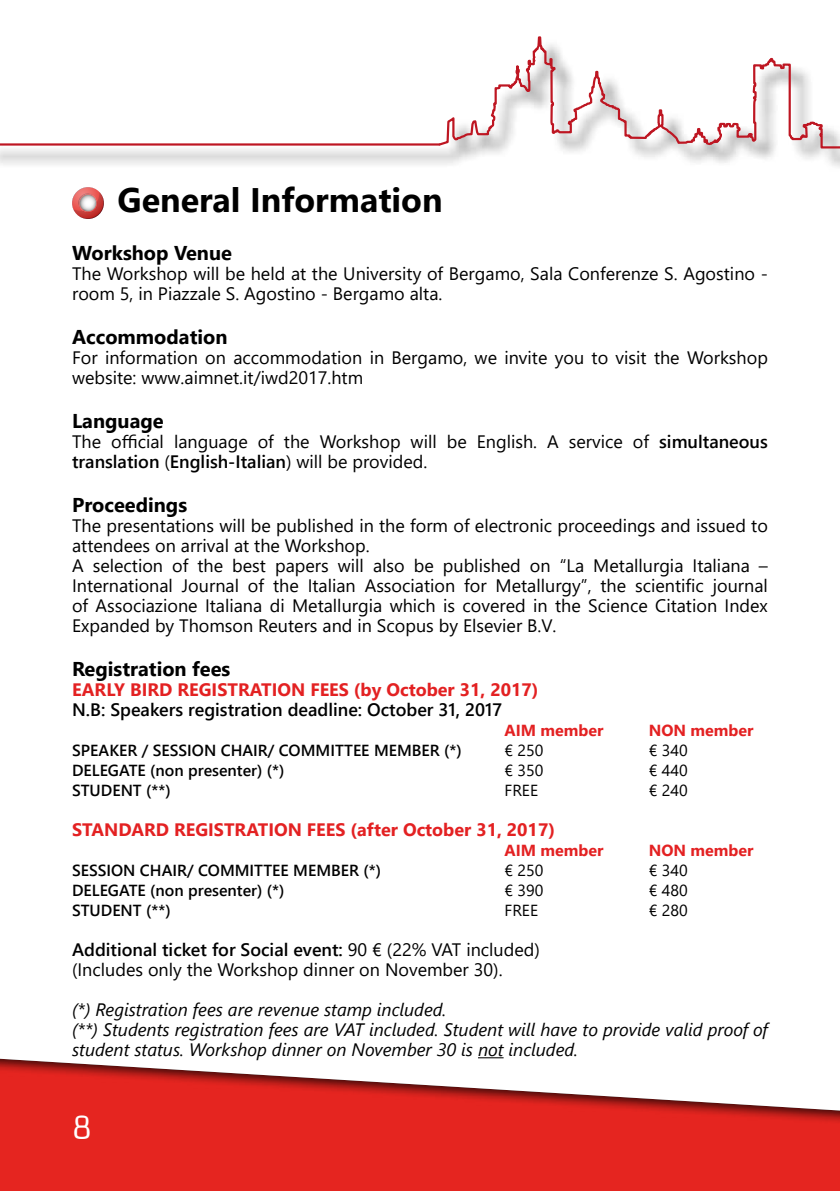
<style>
.page{position:relative;width:840px;height:1191px;background:#fff}
.page>*{position:absolute;margin:0;border:0;box-sizing:border-box;transform-origin:0 0}
.t1{font:700 34px "Segoe UI";color:#000}
.t2{font:32px "Coda";color:#fff}
.t3{font:700 20px "Segoe UI";color:#000}
.t4{font:18px/20px "Segoe UI";color:#000}
.t5{font:italic 18px/20px "Segoe UI";color:#000}
.t6{font:700 18px "Segoe UI";color:#e32122}
.t7{font:600 18px "Segoe UI";color:#000}
.t8{font:600 16px "Segoe UI";color:#000}
.t9{font:16px "Segoe UI";color:#000}
.t10{font:700 16px "Segoe UI";color:#e32122}
.s1{font-weight:600}
</style>
<div class="page">
<div style="left:0;top:39px;width:839px;height:132px;background:#000;opacity:.75"></div>
<svg style="left:436px;top:36px;width:403px;height:123px"></svg>
<hr style="left:0;top:143px;width:439px;height:3px;background:#be1622">
<svg style="left:72px;top:187px;width:32px;height:32px"></svg>
<div style="left:0;top:1054px;width:839px;height:137px;background:#000;opacity:.75"></div>
<h1 class="t1" style="left:117px;top:172px;width:326px">General Information</h1>
<p class="t3" style="left:72px;top:237px;width:161px">Workshop Venue</p>
<p class="t4" style="left:72px;top:263px;width:697px">The Workshop will be held at the University of Bergamo, Sala Conferenze S. Agostino - room 5, in Piazzale S. Agostino - Bergamo alta.</p>
<p class="t3" style="left:72px;top:321px;width:157px">Accommodation</p>
<p class="t4" style="left:72px;top:347px;width:697px">For information on accommodation in Bergamo, we invite you to visit the Workshop website: www.aimnet.it/iwd2017.htm</p>
<p class="t3" style="left:72px;top:405px;width:93px">Language</p>
<p class="t4" style="left:72px;top:431px;width:697px">The official language of the Workshop will be English. A service of <span class="s1">simultaneous translation</span> (<span class="s1">English-Italian</span>) will be provided.</p>
<p class="t3" style="left:72px;top:489px;width:116px">Proceedings</p>
<p class="t4" style="left:72px;top:515px;width:697px">The presentations will be published in the form of electronic proceedings and issued to attendees on arrival at the Workshop.<br>A selection of the best papers will also be published on “La Metallurgia Italiana – International Journal of the Italian Association for Metallurgy”, the scientific journal of Associazione Italiana di Metallurgia which is covered in the Science Citation Index Expanded by Thomson Reuters and in Scopus by Elsevier B.V.</p>
<p class="t3" style="left:72px;top:653px;width:160px">Registration fees</p>
<p class="t6" style="left:72px;top:675px;width:467px">EARLY BIRD REGISTRATION FEES (by October 31, 2017)</p>
<p class="t7" style="left:72px;top:695px;width:431px">N.B: Speakers registration deadline: October 31, 2017</p>
<p class="t10" style="left:504px;top:717px;width:100px">AIM member</p>
<p class="t10" style="left:648px;top:717px;width:106px">NON member</p>
<p class="t8" style="left:72px;top:737px;width:391px">SPEAKER / SESSION CHAIR/ COMMITTEE MEMBER (*)</p>
<p class="t9" style="left:504px;top:737px;width:40px">€ 250</p>
<p class="t9" style="left:648px;top:737px;width:40px">€ 340</p>
<p class="t8" style="left:72px;top:757px;width:214px">DELEGATE (non presenter) (*)</p>
<p class="t9" style="left:504px;top:757px;width:40px">€ 350</p>
<p class="t9" style="left:648px;top:757px;width:40px">€ 440</p>
<p class="t8" style="left:72px;top:777px;width:100px">STUDENT (**)</p>
<p class="t9" style="left:504px;top:777px;width:35px">FREE</p>
<p class="t9" style="left:648px;top:777px;width:40px">€ 240</p>
<p class="t6" style="left:72px;top:815px;width:484px">STANDARD REGISTRATION FEES (after October 31, 2017)</p>
<p class="t10" style="left:504px;top:837px;width:100px">AIM member</p>
<p class="t10" style="left:648px;top:837px;width:106px">NON member</p>
<p class="t8" style="left:72px;top:857px;width:310px">SESSION CHAIR/ COMMITTEE MEMBER (*)</p>
<p class="t9" style="left:504px;top:857px;width:40px">€ 250</p>
<p class="t9" style="left:648px;top:857px;width:40px">€ 340</p>
<p class="t8" style="left:72px;top:877px;width:214px">DELEGATE (non presenter) (*)</p>
<p class="t9" style="left:504px;top:877px;width:40px">€ 390</p>
<p class="t9" style="left:648px;top:877px;width:40px">€ 480</p>
<p class="t8" style="left:72px;top:897px;width:100px">STUDENT (**)</p>
<p class="t9" style="left:504px;top:897px;width:35px">FREE</p>
<p class="t9" style="left:648px;top:897px;width:40px">€ 280</p>
<p class="t4" style="left:72px;top:939px;width:469px"><span class="s1">Additional ticket for Social event:</span> 90 € (22% VAT included) (Includes only the Workshop dinner on November 30).</p>
<p class="t5" style="left:72px;top:998px;width:697px">(*) Registration fees are revenue stamp included.<br>(**) Students registration fees are VAT included. Student will have to provide valid proof of student status. Workshop dinner on November 30 is not included.</p>
<h2 class="t2" style="left:72px;top:1106px;width:21px">8</h2>
</div>
